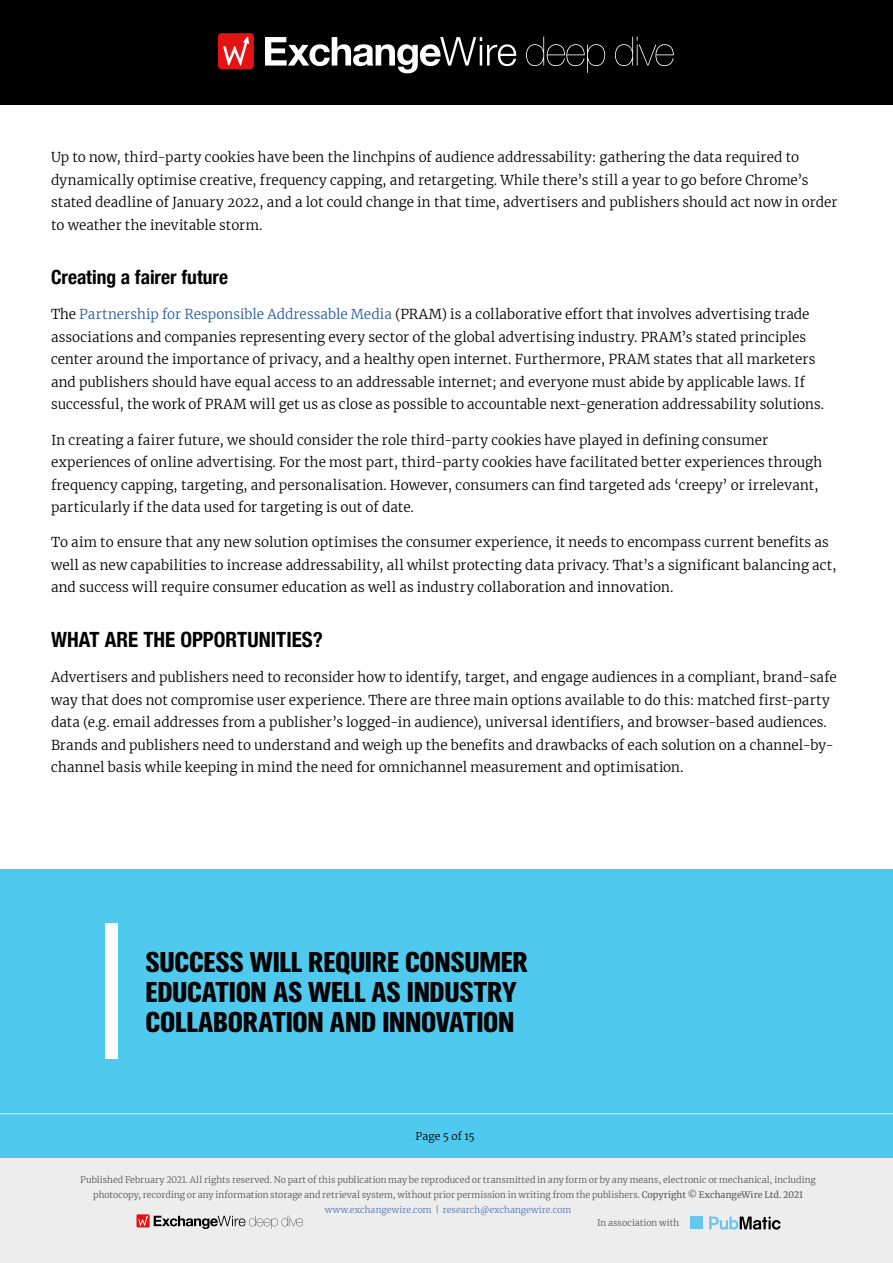
<style>
.page{position:relative;width:893px;height:1263px;background:#fff}
.page>*{position:absolute;margin:0;border:0;box-sizing:border-box;transform-origin:0 0}
.t1{font:30px/30px "TV Nord EF Black Con";letter-spacing:-.01em;color:#000}
.t2{font:700 condensed 21px "Helvetica Neue";color:#000}
.t3{font:700 condensed 19.5px "Helvetica Neue";color:#000}
.t4{font:300 13.5px/22.5px "Merriweather";letter-spacing:.005em;color:#000}
.t5{font:300 10.5px "Merriweather";letter-spacing:.005em;color:#000}
.t6{font:300 8.85px/14.9px "Merriweather";color:#575756;text-align:center}
.s1{color:#275b9b}
.s2{font-weight:400}
.s3{color:#5576af}
</style>
<div class="page">
<div style="left:0;top:869px;width:893px;height:289px;background:#4fc9ed"></div>
<div style="left:0;top:0;width:893px;height:105px;background:#000"></div>
<div style="left:0;top:1158px;width:893px;height:105px;background:#ededed"></div>
<hr style="left:0;top:1113px;width:893px;height:1px;background:#ededed">
<svg style="left:709px;top:1216px;width:71px;height:13px"></svg>
<div style="left:690px;top:1216px;width:13px;height:13px;background:#65c7ed"></div>
<svg style="left:136px;top:1214px;width:167px;height:15px"></svg>
<div style="left:105px;top:924px;width:13px;height:135px;background:#fff"></div>
<svg style="left:526px;top:37px;width:79px;height:36px"></svg>
<svg style="left:615px;top:37px;width:59px;height:29px"></svg>
<svg style="left:265px;top:37px;width:251px;height:36px"></svg>
<svg style="left:218px;top:33px;width:36px;height:36px"></svg>
<p class="t4" style="left:51px;top:146px;width:788px">Up to now, third-party cookies have been the linchpins of audience addressability: gathering the data required to dynamically optimise creative, frequency capping, and retargeting. While there’s still a year to go before Chrome’s stated deadline of January 2022, and a lot could change in that time, advertisers and publishers should act now in order to weather the inevitable storm.</p>
<h3 class="t3" style="left:51px;top:261px;width:179px">Creating a fairer future</h3>
<p class="t4" style="left:51px;top:303px;width:775px">The <span class="s1">Partnership for Responsible Addressable Media</span> (PRAM) is a collaborative effort that involves advertising trade associations and companies representing every sector of the global advertising industry. PRAM’s stated principles center around the importance of privacy, and a healthy open internet. Furthermore, PRAM states that all marketers and publishers should have equal access to an addressable internet; and everyone must abide by applicable laws. If successful, the work of PRAM will get us as close as possible to accountable next-generation addressability solutions.</p>
<p class="t4" style="left:51px;top:428px;width:773px">In creating a fairer future, we should consider the role third-party cookies have played in defining consumer experiences of online advertising. For the most part, third-party cookies have facilitated better experiences through frequency capping, targeting, and personalisation. However, consumers can find targeted ads ‘creepy’ or irrelevant, particularly if the data used for targeting is out of date.</p>
<p class="t4" style="left:51px;top:531px;width:787px">To aim to ensure that any new solution optimises the consumer experience, it needs to encompass current benefits as well as new capabilities to increase addressability, all whilst protecting data privacy. That’s a significant balancing act, and success will require consumer education as well as industry collaboration and innovation.</p>
<h2 class="t2" style="left:51px;top:622px;width:273px">WHAT ARE THE OPPORTUNITIES?</h2>
<p class="t4" style="left:51px;top:665px;width:787px">Advertisers and publishers need to reconsider how to identify, target, and engage audiences in a compliant, brand-safe way that does not compromise user experience. There are three main options available to do this: matched first-party data (e.g. email addresses from a publisher’s logged-in audience), universal identifiers, and browser-based audiences.<br>Brands and publishers need to understand and weigh up the benefits and drawbacks of each solution on a channel-by&shy;channel basis while keeping in mind the need for omnichannel measurement and optimisation.</p>
<h1 class="t1" style="left:146px;top:947px;width:384px">SUCCESS WILL REQUIRE CONSUMER<br>EDUCATION AS WELL AS INDUSTRY<br>COLLABORATION AND INNOVATION</h1>
<p class="t5" style="left:416px;top:1129px;width:60px">Page 5 of 15</p>
<p class="t6" style="left:80px;top:1172px;width:737px">Published February 2021. All rights reserved. No part of this publication may be reproduced or transmitted in any form or by any means, electronic or mechanical, including photocopy, recording or any information storage and retrieval system, without prior permission in writing from the publishers. <span class="s2">Copyright © ExchangeWire Ltd. 2021 </span><span class="s3">www.exchangewire.com | research@exchangewire.com</span></p>
<p class="t6" style="left:597px;top:1215px;width:84px">In association with</p>
</div>
